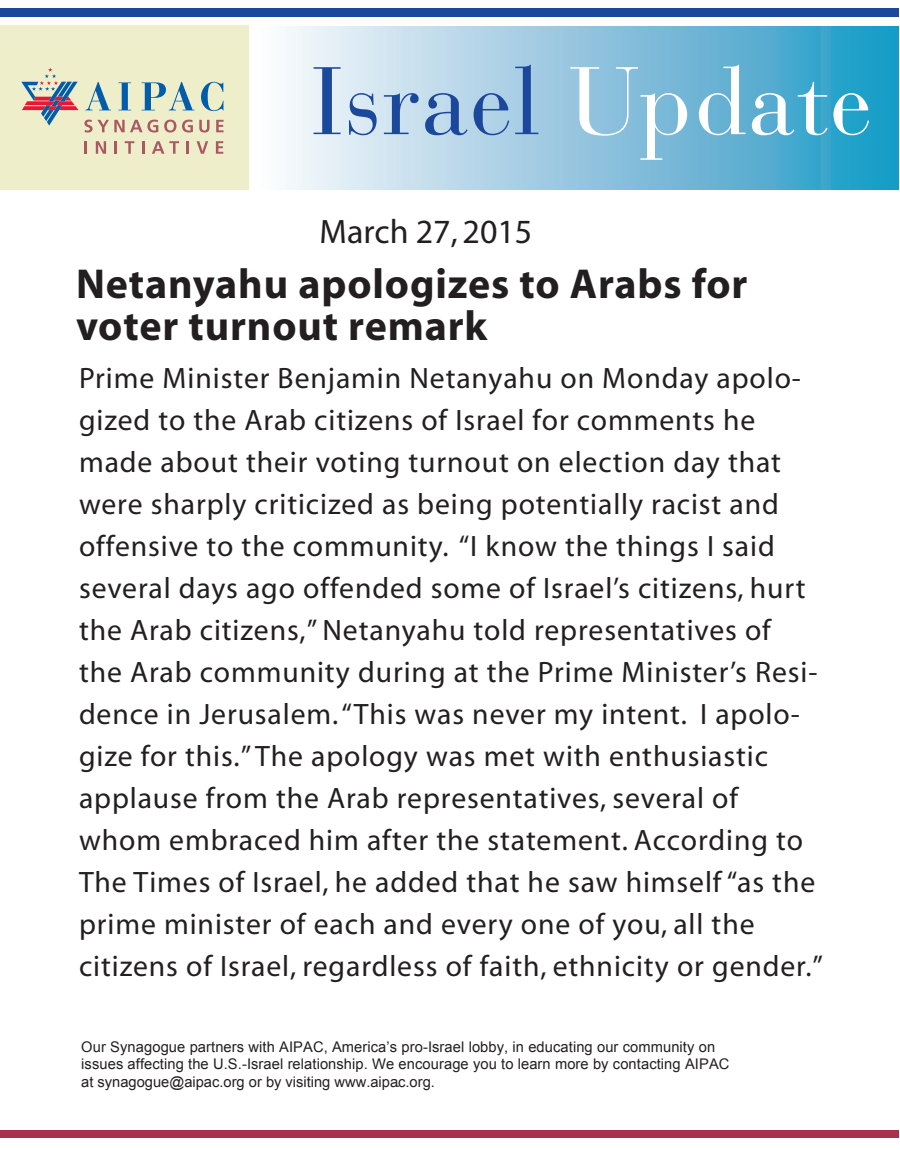
<style>
.page{position:relative;width:900px;height:1150px;background:#fff}
.page>*{position:absolute;margin:0;border:0;box-sizing:border-box;transform-origin:0 0}
.t1{font:95px "Bauer Bodoni";letter-spacing:.015em;color:#1b489a}
.t2{font:700 42px/42px "Myriad";letter-spacing:.02em;color:#231f20}
.t3{font:34px "Myriad";color:#231f20}
.t4{font:29.6px/42px "Myriad";letter-spacing:.03em;color:#231f20}
.t5{font:14.6px/17.6px "Arial";letter-spacing:.005em;color:#231f20}
.s1{color:#fff}
</style>
<div class="page">
<div style="left:0;top:25px;width:249px;height:164px;background:#eeeeca"></div>
<svg style="left:285px;top:26px;width:614px;height:163px;background:#8cc5de"></svg>
<div style="left:0;top:8px;width:899px;height:8px;background:#1b489a"></div>
<svg style="left:21px;top:68px;width:203px;height:65px"></svg>
<svg style="left:85px;top:141px;width:2px;height:13px"></svg>
<svg style="left:96px;top:141px;width:10px;height:13px"></svg>
<svg style="left:115px;top:141px;width:2px;height:13px"></svg>
<svg style="left:125px;top:141px;width:9px;height:13px"></svg>
<svg style="left:142px;top:141px;width:2px;height:13px"></svg>
<svg style="left:152px;top:141px;width:27px;height:13px"></svg>
<svg style="left:187px;top:141px;width:2px;height:13px"></svg>
<svg style="left:197px;top:141px;width:11px;height:13px"></svg>
<svg style="left:216px;top:141px;width:7px;height:13px"></svg>
<div style="left:0;top:1130px;width:899px;height:8px;background:#ab304c"></div>
<h1 class="t1" style="left:311px;top:45px;width:562px">Israel <span class="s1">Update</span></h1>
<p class="t3" style="left:320px;top:215px;width:214px">March 27, 2015</p>
<h2 class="t2" style="left:76px;top:264px;width:673px">Netanyahu apologizes to Arabs for voter turnout remark</h2>
<p class="t4" style="left:79px;top:358px;width:746px">Prime Minister Benjamin Netanyahu on Monday apolo&shy;gized to the Arab citizens of Israel for comments he made about their voting turnout on election day that were sharply criticized as being potentially racist and offensive to the community. “I know the things I said several days ago offended some of Israel’s citizens, hurt the Arab citizens,” Netanyahu told representatives of<br>the Arab community during at the Prime Minister’s Resi&shy;dence in Jerusalem. “This was never my intent. I apolo&shy;gize for this.” The apology was met with enthusiastic applause from the Arab representatives, several of whom embraced him after the statement. According to The Times of Israel, he added that he saw himself “as the prime minister of each and every one of you, all the citizens of Israel, regardless of faith, ethnicity or gender.”</p>
<p class="t5" style="left:81px;top:1038px;width:650px">Our Synagogue partners with AIPAC, America’s pro-Israel lobby, in educating our community on issues affecting the U.S.-Israel relationship. We encourage you to learn more by contacting AIPAC at synagogue@aipac.org or by visiting www.aipac.org.</p>
<p class="t5" style="left:396px;top:1073px;width:6px">.</p>
</div>
